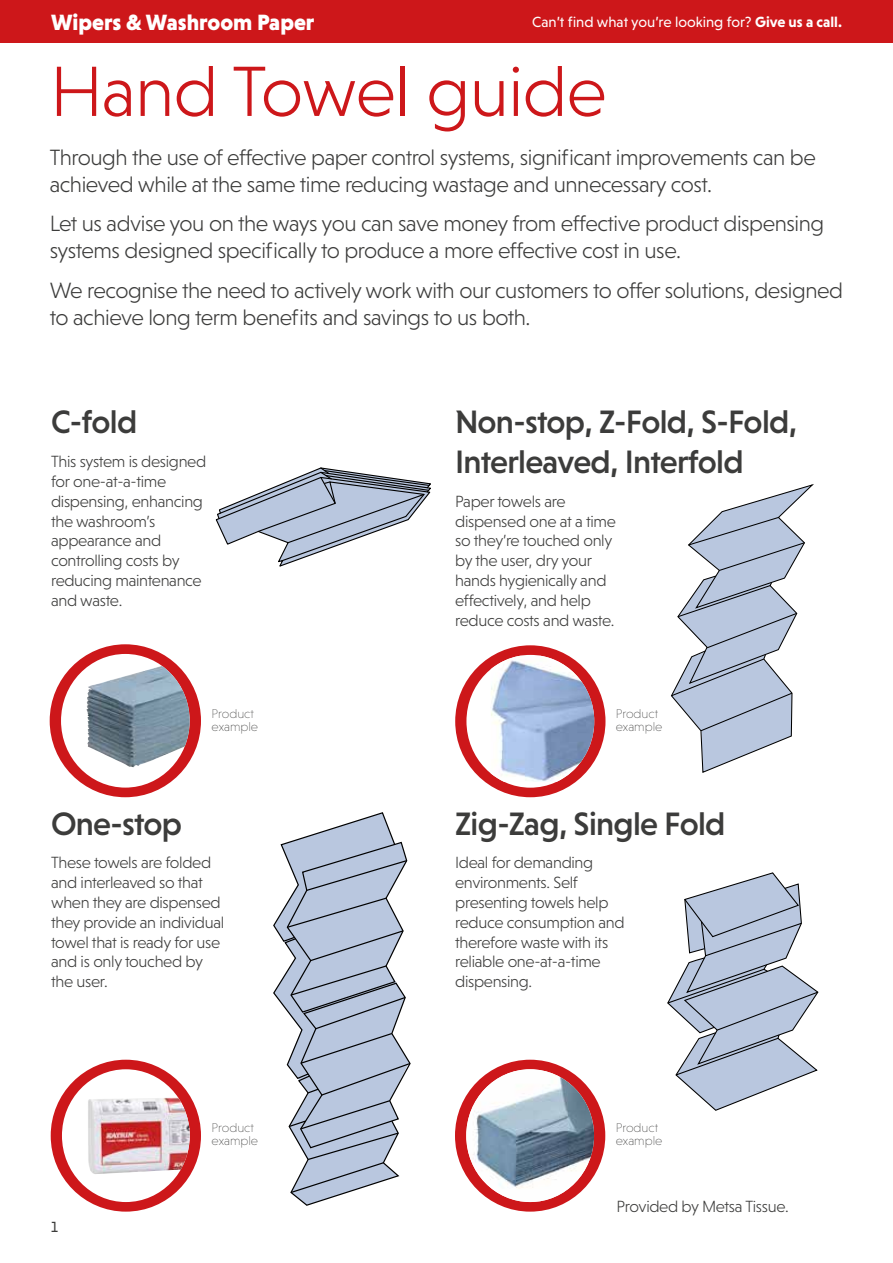
<style>
.page{position:relative;width:893px;height:1263px;background:#fff}
.page>*{position:absolute;margin:0;border:0;box-sizing:border-box;transform-origin:0 0}
.t1{font:300 72.3px "Niveau Grotesk";letter-spacing:-.01em;color:#cd171a}
.t2{font:500 33px/39.6px "Niveau Grotesk";letter-spacing:-.02em;color:#3c3c3b}
.t3{font:300 22.5px/27px "Niveau Grotesk";letter-spacing:-.02em;color:#3c3c3b}
.t4{font:900 22.5px "Niveau Grotesk";color:#fff}
.t5{font:300 16.5px/19.8px "Niveau Grotesk";letter-spacing:-.02em;color:#3c3c3b}
.t6{font:15px "Niveau Grotesk";color:#fff}
.t7{font:15px "Niveau Grotesk";color:#3c3c3b}
.t8{font:200 12.9px/12.9px "Niveau Grotesk";color:#3c3c3b}
.s1{font-weight:700}
</style>
<div class="page">
<div style="left:0;top:0;width:893px;height:43px;background:#cd171a"></div>
<svg style="left:273px;top:812px;width:138px;height:394px"></svg>
<svg style="left:671px;top:484px;width:143px;height:289px"></svg>
<svg style="left:215px;top:467px;width:216px;height:100px"></svg>
<div style="left:455px;top:645px;width:150px;height:152px;background:#cd171a;border-radius:50%"></div>
<div style="left:466px;top:655px;width:128px;height:133px;background:#fff;border-radius:50%"></div>
<img style="left:491px;top:656px;width:103px;height:126px">
<svg style="left:667px;top:872px;width:152px;height:239px"></svg>
<div style="left:455px;top:1060px;width:150px;height:151px;background:#cd171a;border-radius:50%"></div>
<img style="left:466px;top:1069px;width:128px;height:133px">
<div style="left:50px;top:644px;width:151px;height:153px;background:#cd171a;border-radius:50%"></div>
<svg style="left:61px;top:654px;width:129px;height:134px;fill:#fff"></svg>
<img style="left:86px;top:669px;width:64px;height:96px">
<div style="left:51px;top:1060px;width:150px;height:151px;background:#cd171a;border-radius:50%"></div>
<div style="left:62px;top:1069px;width:128px;height:133px;background:#fff;border-radius:50%"></div>
<img style="left:88px;top:1098px;width:102px;height:76px">
<h3 class="t4" style="left:51px;top:9px;width:265px">Wipers &amp; Washroom Paper</h3>
<p class="t6" style="left:532px;top:13px;width:311px">Can’t find what you’re looking for? <span class="s1">Give us a call.</span></p>
<h1 class="t1" style="left:50px;top:51px;width:558px">Hand Towel guide</h1>
<h3 class="t3" style="left:50px;top:143px;width:767px">Through the use of effective paper control systems, significant improvements can be achieved while at the same time reducing wastage and unnecessary cost.</h3>
<h3 class="t3" style="left:50px;top:210px;width:776px">Let us advise you on the ways you can save money from effective product dispensing systems designed specifically to produce a more effective cost in use.</h3>
<h3 class="t3" style="left:50px;top:277px;width:795px">We recognise the need to actively work with our customers to offer solutions, designed to achieve long term benefits and savings to us both.</h3>
<h2 class="t2" style="left:51px;top:402px;width:88px">C-fold</h2>
<p class="t5" style="left:51px;top:451px;width:157px">This system is designed for one-at-a-time dispensing, enhancing the washroom’s appearance and controlling costs by reducing maintenance and waste.</p>
<h2 class="t2" style="left:455px;top:402px;width:344px">Non-stop, Z-Fold, S-Fold,<br>Interleaved, Interfold</h2>
<p class="t5" style="left:455px;top:491px;width:162px">Paper towels are dispensed one at a time so they’re touched only by the user, dry your hands hygienically and effectively, and help reduce costs and waste.</p>
<p class="t8" style="left:212px;top:707px;width:48px">Product example</p>
<p class="t8" style="left:616px;top:707px;width:48px">Product example</p>
<h2 class="t2" style="left:51px;top:803px;width:133px">One-stop</h2>
<h2 class="t2" style="left:455px;top:803px;width:272px">Zig-Zag, Single Fold</h2>
<p class="t5" style="left:51px;top:853px;width:175px">These towels are folded and interleaved so that when they are dispensed they provide an individual towel that is ready for use and is only touched by the user.</p>
<p class="t5" style="left:455px;top:853px;width:171px">Ideal for demanding environments. Self presenting towels help reduce consumption and therefore waste with its reliable one-at-a-time dispensing.</p>
<p class="t7" style="left:51px;top:1218px;width:8px">1</p>
<p class="t8" style="left:212px;top:1121px;width:48px">Product example</p>
<p class="t8" style="left:616px;top:1121px;width:48px">Product example</p>
<p class="t5" style="left:617px;top:1196px;width:174px">Provided by Metsa Tissue.</p>
</div>
